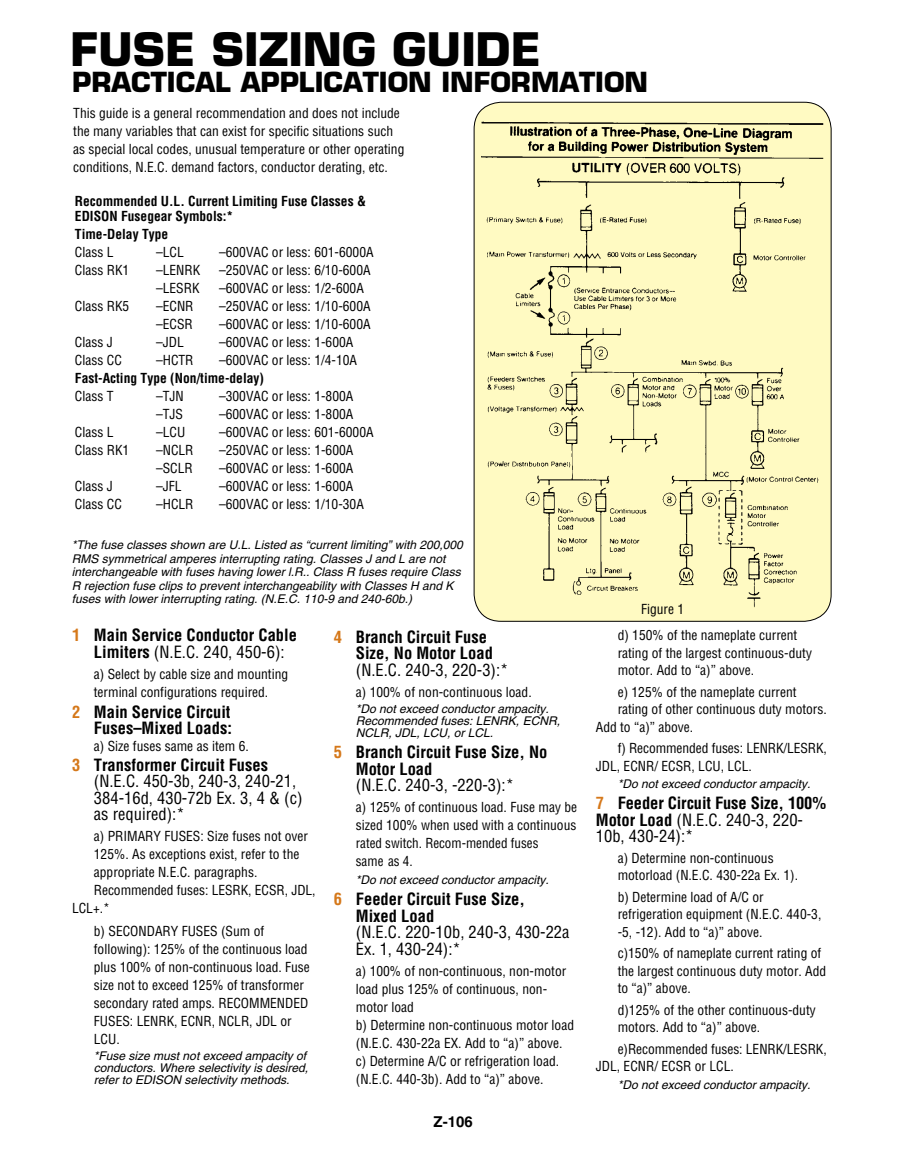
<style>
.page{position:relative;width:905px;height:1168px;background:#fff}
.page>*{position:absolute;margin:0;border:0;box-sizing:border-box;transform-origin:0 0}
.t1{font:700 45px "Eurostile";color:#000}
.t2{font:700 27px "Eurostile";color:#000}
.t3{font:700 condensed 16.5px/16.5px "Helvetica";color:#000}
.t4{font:condensed 16.5px/16.5px "Helvetica";color:#000}
.t5{font:700 15px "Helvetica";color:#000}
.t6{font:condensed 13.5px/18px "Helvetica";color:#000}
.t7{font:700 condensed 13.5px/15px "Helvetica";color:#000}
.t8{font:italic 12px/12px "Helvetica";color:#000}
.s1{color:#d5781a}
.s2{font-weight:400}
.s3{font-weight:700;color:#d5781a}
.s4{font-weight:700}
</style>
<div class="page">
<img style="left:475px;top:105px;width:356px;height:516px">
<h1 class="t1" style="left:70px;top:22px;width:472px">FUSE SIZING GUIDE</h1>
<h2 class="t2" style="left:72px;top:65px;width:189px">PRACTICAL APP</h2>
<h2 class="t2" style="left:299px;top:65px;width:350px">LICATION INFORMATION</h2>
<p class="t6" style="left:73px;top:104px;width:332px">This guide is a general recommendation and does not include the many variables that can exist for specific situations such as special local codes, unusual temperature or other operating conditions, N.E.C. demand factors, conductor derating, etc.</p>
<p class="t7" style="left:75px;top:194px;width:292px">Recommended U.L. Current Limiting Fuse Classes &amp;<br>EDISON Fusegear Symbols:*</p>
<p class="t7" style="left:75px;top:227px;width:95px">Time-Delay Type</p>
<p class="t6" style="left:75px;top:243px;width:40px">Class L</p>
<p class="t6" style="left:156px;top:243px;width:29px">–LCL</p>
<p class="t6" style="left:219px;top:243px;width:156px">–600VAC or less: 601-6000A</p>
<p class="t6" style="left:75px;top:261px;width:56px">Class RK1</p>
<p class="t6" style="left:156px;top:261px;width:46px">–LENRK</p>
<p class="t6" style="left:219px;top:261px;width:153px">–250VAC or less: 6/10-600A</p>
<p class="t6" style="left:156px;top:279px;width:45px">–LESRK</p>
<p class="t6" style="left:219px;top:279px;width:146px">–600VAC or less: 1/2-600A</p>
<p class="t6" style="left:75px;top:297px;width:56px">Class RK5</p>
<p class="t6" style="left:156px;top:297px;width:39px">–ECNR</p>
<p class="t6" style="left:219px;top:297px;width:153px">–250VAC or less: 1/10-600A</p>
<p class="t6" style="left:156px;top:315px;width:38px">–ECSR</p>
<p class="t6" style="left:219px;top:315px;width:153px">–600VAC or less: 1/10-600A</p>
<p class="t6" style="left:75px;top:333px;width:39px">Class J</p>
<p class="t6" style="left:156px;top:333px;width:29px">–JDL</p>
<p class="t6" style="left:219px;top:333px;width:136px">–600VAC or less: 1-600A</p>
<p class="t6" style="left:75px;top:351px;width:48px">Class CC</p>
<p class="t6" style="left:156px;top:351px;width:39px">–HCTR</p>
<p class="t6" style="left:219px;top:351px;width:139px">–600VAC or less: 1/4-10A</p>
<p class="t7" style="left:75px;top:371px;width:190px">Fast-Acting Type (Non/time-delay)</p>
<p class="t6" style="left:75px;top:387px;width:40px">Class T</p>
<p class="t6" style="left:156px;top:387px;width:29px">–TJN</p>
<p class="t6" style="left:219px;top:387px;width:136px">–300VAC or less: 1-800A</p>
<p class="t6" style="left:156px;top:405px;width:28px">–TJS</p>
<p class="t6" style="left:219px;top:405px;width:136px">–600VAC or less: 1-800A</p>
<p class="t6" style="left:75px;top:423px;width:40px">Class L</p>
<p class="t6" style="left:156px;top:423px;width:31px">–LCU</p>
<p class="t6" style="left:219px;top:423px;width:156px">–600VAC or less: 601-6000A</p>
<p class="t6" style="left:75px;top:441px;width:56px">Class RK1</p>
<p class="t6" style="left:156px;top:441px;width:39px">–NCLR</p>
<p class="t6" style="left:219px;top:441px;width:136px">–250VAC or less: 1-600A</p>
<p class="t6" style="left:156px;top:459px;width:38px">–SCLR</p>
<p class="t6" style="left:219px;top:459px;width:136px">–600VAC or less: 1-600A</p>
<p class="t6" style="left:75px;top:477px;width:39px">Class J</p>
<p class="t6" style="left:156px;top:477px;width:27px">–JFL</p>
<p class="t6" style="left:219px;top:477px;width:136px">–600VAC or less: 1-600A</p>
<p class="t6" style="left:75px;top:495px;width:48px">Class CC</p>
<p class="t6" style="left:156px;top:495px;width:39px">–HCLR</p>
<p class="t6" style="left:219px;top:495px;width:146px">–600VAC or less: 1/10-30A</p>
<p class="t8" style="left:72px;top:538px;width:392px;line-height:13.5px">*The fuse classes shown are U.L. Listed as “current limiting” with 200,000<br>RMS symmetrical amperes interrupting rating. Classes J and L are not interchangeable with fuses having lower l.R.. Class R fuses require Class R rejection fuse clips to prevent interchangeability with Classes H and K fuses with lower interrupting rating. (N.E.C. 110-9 and 240-60b.)</p>
<p class="t3" style="left:356px;top:628px;width:139px;text-indent:-22px"><span class="s1">4</span> Branch Circuit Fuse<br>Size, No Motor Load</p>
<p class="t4" style="left:356px;top:661px;width:154px">(N.E.C. 240-3, 220-3):*</p>
<p class="t6" style="left:356px;top:683px;width:177px">a) 100% of non-continuous load.</p>
<p class="t8" style="left:356px;top:703px;width:206px">*Do not exceed conductor ampacity.<br>Recommended fuses: LENRK, ECNR,<br>NCLR, JDL, LCU, or LCL.</p>
<p class="t3" style="left:356px;top:743px;width:193px;text-indent:-22px"><span class="s1">5</span> Branch Circuit Fuse Size, No<br>Motor Load</p>
<p class="t4" style="left:356px;top:776px;width:160px">(N.E.C. 240-3, -220-3):*</p>
<p class="t6" style="left:356px;top:798px;width:223px">a) 125% of continuous load. Fuse may be sized 100% when used with a continuous rated switch. Recom-mended fuses<br>same as 4.</p>
<p class="t8" style="left:356px;top:874px;width:194px">*Do not exceed conductor ampacity.</p>
<p class="t3" style="left:356px;top:891px;width:171px;text-indent:-22px"><span class="s1">6</span> Feeder Circuit Fuse Size,<br>Mixed Load</p>
<p class="t4" style="left:356px;top:924px;width:215px">(N.E.C. 220-10b, 240-3, 430-22a<br>Ex. 1, 430-24):*</p>
<p class="t6" style="left:356px;top:962px;width:220px">a) 100% of non-continuous, non-motor load plus 125% of continuous, non&shy;motor load<br>b) Determine non-continuous motor load (N.E.C. 430-22a EX. Add to “a)” above. c) Determine A/C or refrigeration load. (N.E.C. 440-3b). Add to “a)” above.</p>
<p class="t3" style="left:72px;top:627px;width:226px;text-align:center"><span class="s1">1</span> Main Service Conductor Cable<br>Limiters <span class="s2">(N.E.C. 240, 450-6):</span></p>
<p class="t6" style="left:94px;top:665px;width:196px">a) Select by cable size and mounting terminal configurations required.</p>
<p class="t3" style="left:72px;top:703px;width:161px;text-align:right"><span class="s1">2</span> Main Service Circuit<br>Fuses–Mixed Loads:</p>
<p class="t6" style="left:94px;top:737px;width:156px">a) Size fuses same as item 6.</p>
<p class="t4" style="left:94px;top:756px;width:210px;text-indent:-22px"><span class="s3">3</span> <span class="s4">Transformer Circuit Fuses </span>(N.E.C. 450-3b, 240-3, 240-21,<br>384-16d, 430-72b Ex. 3, 4 &amp; (c) as required):*</p>
<p class="t6" style="left:94px;top:827px;width:216px">a) PRIMARY FUSES: Size fuses not over</p>
<p class="t6" style="left:94px;top:845px;width:207px">125%. As exceptions exist, refer to the</p>
<p class="t6" style="left:94px;top:863px;width:165px">appropriate N.E.C. paragraphs.</p>
<p class="t6" style="left:94px;top:881px;width:223px">Recommended fuses: LESRK, ECSR, JDL,</p>
<p class="t6" style="left:72px;top:899px;width:39px">LCL+.*</p>
<p class="t6" style="left:94px;top:922px;width:217px">b) SECONDARY FUSES (Sum of following): 125% of the continuous load plus 100% of non-continuous load. Fuse size not to exceed 125% of transformer secondary rated amps. RECOMMENDED<br>FUSES: LENRK, ECNR, NCLR, JDL or<br>LCU.</p>
<p class="t8" style="left:94px;top:1050px;width:216px">*Fuse size must not exceed ampacity of conductors. Where selectivity is desired, refer to EDISON selectivity methods.</p>
<p class="t5" style="left:433px;top:1113px;width:41px">Z-106</p>
<p class="t6" style="left:641px;top:600px;width:45px">Figure 1</p>
<p class="t6" style="left:617px;top:627px;width:196px;line-height:17.4px">d) 150% of the nameplate current rating of the largest continuous-duty motor. Add to “a)” above.</p>
<p class="t6" style="left:617px;top:683px;width:180px">e) 125% of the nameplate current</p>
<p class="t6" style="left:617px;top:700px;width:210px">rating of other continuous duty motors.</p>
<p class="t6" style="left:596px;top:718px;width:99px">Add to “a)” above.</p>
<p class="t6" style="left:596px;top:740px;width:232px;line-height:17.4px;text-indent:22px">f) Recommended fuses: LENRK/LESRK,<br>JDL, ECNR/ ECSR, LCU, LCL.</p>
<p class="t8" style="left:617px;top:778px;width:194px">*Do not exceed conductor ampacity.</p>
<p class="t3" style="left:596px;top:795px;width:232px"><span class="s1">7</span> Feeder Circuit Fuse Size, 100%<br>Motor Load <span class="s2">(N.E.C. 240-3, 220-<br>10b, 430-24):*</span></p>
<p class="t6" style="left:617px;top:849px;width:182px;line-height:17.4px">a) Determine non-continuous motorload (N.E.C. 430-22a Ex. 1).</p>
<p class="t6" style="left:617px;top:888px;width:205px;line-height:17.4px">b) Determine load of A/C or refrigeration equipment (N.E.C. 440-3, -5, -12). Add to “a)” above.</p>
<p class="t6" style="left:617px;top:944px;width:210px;line-height:17.4px">c)150% of nameplate current rating of the largest continuous duty motor. Add to “a)” above.</p>
<p class="t6" style="left:617px;top:1001px;width:199px;line-height:17.4px">d)125% of the other continuous-duty motors. Add to “a)” above.</p>
<p class="t6" style="left:596px;top:1040px;width:232px;line-height:17.4px;text-indent:22px">e)Recommended fuses: LENRK/LESRK,<br>JDL, ECNR/ ECSR or LCL.</p>
<p class="t8" style="left:617px;top:1078px;width:194px">*Do not exceed conductor ampacity.</p>
</div>
